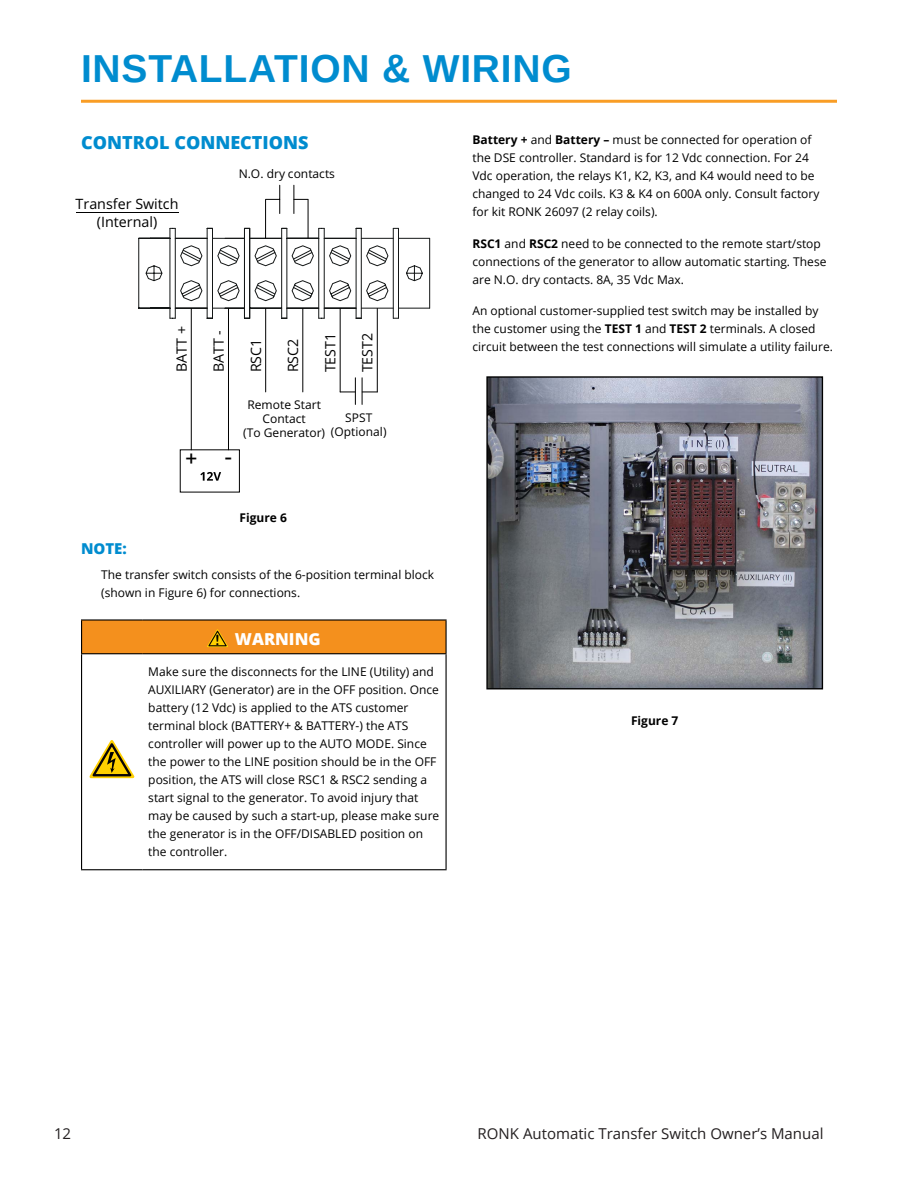
<style>
.page{position:relative;width:918px;height:1188px;background:#fff}
.page>*{position:absolute;margin:0;border:0;box-sizing:border-box;transform-origin:0 0}
.t1{font:700 39px "Arimo";letter-spacing:.02em;color:#008ccf}
.t2{font:21.15px "Arial";color:#000}
.t3{font:800 18px "Open Sans";color:#008ccf}
.t4{font:800 16.5px "Open Sans";color:#fff}
.t5{font:15px "Open Sans";color:#231f20}
.t6{font:800 15px "Open Sans";color:#008ccf}
.t7{font:14.25px/18.5px "Open Sans";letter-spacing:.005em;color:#000;text-align:center}
.t8{font:12px/18px "Open Sans";color:#000}
.t9{font:700 12px "Open Sans";color:#000}
.s1{font-family:"Arial Rounded MT Bold";font-weight:400;font-size:14.25px;color:#010101}
.s2{font-weight:700}
</style>
<div class="page">
<hr style="left:81px;top:100px;width:756px;height:3px;background:#f99d25">
<svg style="left:138px;top:228px;width:292px;height:91px"></svg>
<hr style="left:265px;top:199px;width:1px;height:39px;background:#000">
<svg style="left:266px;top:185px;width:14px;height:29px"></svg>
<hr style="left:308px;top:199px;width:1px;height:39px;background:#000">
<svg style="left:293px;top:185px;width:15px;height:29px"></svg>
<hr style="left:76px;top:212px;width:102px;height:1px;background:#000">
<hr style="left:228px;top:308px;width:1px;height:142px;background:#000">
<hr style="left:191px;top:308px;width:1px;height:142px;background:#000">
<hr style="left:265px;top:308px;width:1px;height:84px;background:#000">
<hr style="left:302px;top:308px;width:1px;height:84px;background:#000">
<hr style="left:340px;top:308px;width:1px;height:84px;background:#000">
<hr style="left:377px;top:308px;width:1px;height:84px;background:#000">
<svg style="left:340px;top:378px;width:16px;height:26px"></svg>
<svg style="left:362px;top:378px;width:15px;height:26px"></svg>
<img style="left:488px;top:378px;width:333px;height:309px">
<div style="left:486px;top:376px;width:337px;height:313px;border:1px solid #000"></div>
<div style="left:82px;top:620px;width:364px;height:34px;background:#f4901d"></div>
<hr style="left:81px;top:619px;width:61px;height:2px;background:#000">
<hr style="left:81px;top:621px;width:1px;height:32px;background:#000">
<hr style="left:142px;top:619px;width:305px;height:2px;background:#000">
<hr style="left:446px;top:621px;width:1px;height:32px;background:#000">
<hr style="left:81px;top:653px;width:61px;height:1px;background:#000">
<hr style="left:81px;top:654px;width:1px;height:215px;background:#000">
<hr style="left:142px;top:653px;width:305px;height:1px;background:#000">
<hr style="left:446px;top:654px;width:1px;height:215px;background:#000">
<hr style="left:81px;top:869px;width:61px;height:1px;background:#000">
<hr style="left:142px;top:869px;width:305px;height:1px;background:#000">
<svg style="left:207px;top:629px;width:21px;height:19px"></svg>
<svg style="left:89px;top:740px;width:45px;height:38px"></svg>
<svg style="left:200px;top:472px;width:21px;height:9px"></svg>
<h1 class="t1" style="left:81px;top:42px;width:492px">INSTALLATION &amp; WIRING</h1>
<h3 class="t3" style="left:81px;top:129px;width:229px">CONTROL CONNECTIONS</h3>
<p class="t7" style="left:76px;top:194px;width:104px">Transfer Switch (Internal)</p>
<p class="t8" style="left:239px;top:165px;width:98px">N.O. dry contacts</p>
<p class="t7" style="left:172px;top:372px;width:48px;rotate:-90deg">BATT +</p>
<p class="t7" style="left:209px;top:372px;width:44px;rotate:-90deg">BATT -</p>
<p class="t7" style="left:246px;top:372px;width:35px;rotate:-90deg">RSC1</p>
<p class="t7" style="left:283px;top:372px;width:35px;rotate:-90deg">RSC2</p>
<p class="t7" style="left:321px;top:372px;width:41px;rotate:-90deg">TEST1</p>
<p class="t7" style="left:358px;top:372px;width:41px;rotate:-90deg">TEST2</p>
<h2 class="t2" style="left:185px;top:445px;width:14px">+</h2>
<h2 class="t2" style="left:225px;top:443px;width:9px">-</h2>
<p class="t8" style="left:243px;top:397px;width:83px;line-height:14.4px;text-align:center">Remote Start<br>Contact<br>(To Generator)</p>
<p class="t8" style="left:331px;top:410px;width:57px;line-height:14.4px;text-align:center">SPST (Optional)</p>
<p class="t9" style="left:240px;top:509px;width:49px">Figure 6</p>
<p class="t6" style="left:81px;top:537px;width:47px">NOTE:</p>
<p class="t8" style="left:101px;top:565px;width:334px">The transfer switch consists of the 6-position terminal block (shown in Figure 6) for connections.</p>
<h3 class="t4" style="left:215px;top:626px;width:107px"><span class="s1">!</span> WARNING</h3>
<p class="t8" style="left:148px;top:663px;width:292px">Make sure the disconnects for the LINE (Utility) and AUXILIARY (Generator) are in the OFF position. Once battery (12 Vdc) is applied to the ATS customer terminal block (BATTERY+ &amp; BATTERY-) the ATS controller will power up to the AUTO MODE. Since the power to the LINE position should be in the OFF position, the ATS will close RSC1 &amp; RSC2 sending a start signal to the generator. To avoid injury that may be caused by such a start-up, please make sure the generator is in the OFF/DISABLED position on the controller.</p>
<p class="t8" style="left:472px;top:131px;width:348px"><span class="s2">Battery +</span> and <span class="s2">Battery –</span> must be connected for operation of the DSE controller. Standard is for 12 Vdc connection. For 24<br>Vdc operation, the relays K1, K2, K3, and K4 would need to be changed to 24 Vdc coils. K3 &amp; K4 on 600A only. Consult factory for kit RONK 26097 (2 relay coils).</p>
<p class="t8" style="left:472px;top:234px;width:356px"><span class="s2">RSC1</span> and <span class="s2">RSC2</span> need to be connected to the remote start/stop connections of the generator to allow automatic starting. These are N.O. dry contacts. 8A, 35 Vdc Max.</p>
<p class="t8" style="left:472px;top:302px;width:362px">An optional customer-supplied test switch may be installed by the customer using the <span class="s2">TEST 1</span> and <span class="s2">TEST 2</span> terminals. A closed circuit between the test connections will simulate a utility failure.</p>
<p class="t9" style="left:631px;top:712px;width:49px">Figure 7</p>
<p class="t5" style="left:54px;top:1123px;width:19px">12</p>
<p class="t5" style="left:478px;top:1123px;width:347px">RONK Automatic Transfer Switch Owner’s Manual</p>
</div>
